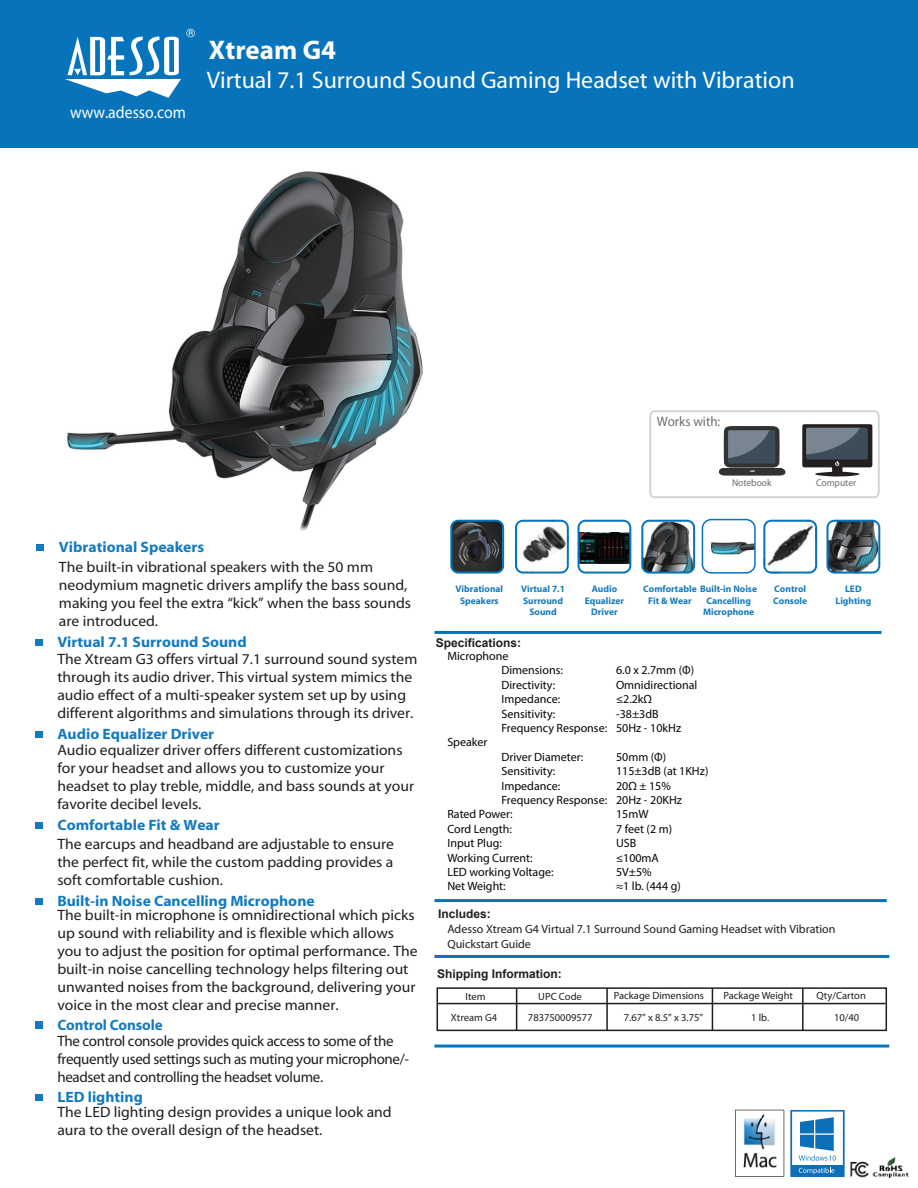
<style>
.page{position:relative;width:918px;height:1188px;background:#fff}
.page>*{position:absolute;margin:0;border:0;box-sizing:border-box;transform-origin:0 0}
.t1{font:700 27px "Myriad";color:#fff}
.t2{font:24px "Myriad";color:#fff}
.t3{font:17.1px "Myriad";color:#fff;scale:.92 1}
.t4{font:15px/18px "Myriad";color:#201d1e;scale:1.04 1}
.t5{font:15px/18px "Myriad";letter-spacing:-.02em;color:#201d1e}
.t6{font:700 15px "Myriad";color:#147ac0;scale:1.04 1}
.t7{font:700 15px "Myriad";color:#147ac0}
.t8{font:13.8px "Myriad Pro";color:#6c6d70;scale:.95 1}
.t9{font:12px/14.4px "Myriad Pro";color:#040503}
.t10{font:12px/14.4px "Myriad Pro";color:#050604}
.t11{font:12px/14.4px "Myriad";color:#201d1e}
.t12{font:700 12px "Arial";color:#201d1e}
.t13{font:10.5px "Myriad";color:#201d1e}
.t14{font:9.9px "Myriad";color:#6c6d70;scale:.96 1}
.t15{font:700 9.45px/11.4px "Myriad";color:#137abf;text-align:center}
</style>
<div class="page">
<img style="left:711px;top:522px;width:42px;height:49px">
<hr style="left:434px;top:899px;width:453px;height:3px;background:#0673bb">
<hr style="left:434px;top:955px;width:455px;height:3px;background:#0673bb">
<hr style="left:434px;top:1045px;width:455px;height:3px;background:#0673bb">
<div style="left:0;top:0;width:918px;height:147px;background:#0673bb"></div>
<hr style="left:434px;top:631px;width:447px;height:3px;background:#0673bb">
<svg style="left:65px;top:29px;width:130px;height:69px"></svg>
<hr style="left:516px;top:989px;width:1px;height:42px;background:#201d1e">
<hr style="left:606px;top:988px;width:2px;height:42px;background:#201d1e">
<hr style="left:712px;top:988px;width:1px;height:42px;background:#201d1e">
<hr style="left:802px;top:988px;width:2px;height:42px;background:#201d1e">
<div style="left:437px;top:987px;width:450px;height:44px;border:2px solid #201d1e"></div>
<hr style="left:437px;top:1003px;width:448px;height:1px;background:#201d1e">
<svg style="left:826px;top:520px;width:54px;height:54px;background:#566b76"></svg>
<svg style="left:641px;top:520px;width:54px;height:54px;background:#61727d"></svg>
<div style="left:35px;top:822px;width:7px;height:7px;background:#147ac0"></div>
<div style="left:35px;top:639px;width:7px;height:7px;background:#147ac0"></div>
<div style="left:36px;top:544px;width:8px;height:7px;background:#147ac0"></div>
<div style="left:35px;top:731px;width:7px;height:7px;background:#147ac0"></div>
<div style="left:35px;top:898px;width:7px;height:7px;background:#147ac0"></div>
<div style="left:35px;top:1022px;width:7px;height:7px;background:#147ac0"></div>
<div style="left:35px;top:1094px;width:7px;height:7px;background:#147ac0"></div>
<img style="left:735px;top:1109px;width:50px;height:68px">
<div style="left:790px;top:1109px;width:56px;height:68px;background:#62a1d1"></div>
<svg style="left:794px;top:1164px;width:47px;height:10px"></svg>
<div style="left:792px;top:1111px;width:51px;height:53px;background:#fff"></div>
<div style="left:791px;top:1110px;width:53px;height:67px;border:2px solid #0d6fb8"></div>
<svg style="left:799px;top:1168px;width:35px;height:6px"></svg>
<svg style="left:799px;top:1117px;width:37px;height:44px"></svg>
<img style="left:850px;top:1157px;width:59px;height:20px">
<svg style="left:649px;top:410px;width:231px;height:88px"></svg>
<svg style="left:515px;top:520px;width:54px;height:54px"></svg>
<svg style="left:450px;top:520px;width:54px;height:54px;background:#34434e"></svg>
<svg style="left:578px;top:520px;width:53px;height:54px"></svg>
<img style="left:529px;top:520px;width:40px;height:34px">
<img style="left:515px;top:538px;width:41px;height:34px">
<img style="left:550px;top:520px;width:19px;height:23px">
<img style="left:515px;top:548px;width:18px;height:25px">
<div style="left:702px;top:519px;width:54px;height:55px;border:2px solid #0673bb;border-radius:9px"></div>
<img style="left:769px;top:519px;width:49px;height:48px">
<img style="left:763px;top:520px;width:54px;height:54px">
<img style="left:67px;top:171px;width:356px;height:360px">
<h1 class="t1" style="left:209px;top:36px;width:129px">Xtream G4</h1>
<p class="t3" style="left:70px;top:104px;width:127px">www.adesso.com</p>
<h2 class="t2" style="left:207px;top:68px;width:589px">Virtual 7.1 Surround Sound Gaming Headset with Vibration</h2>
<p class="t8" style="left:657px;top:413px;width:68px">Works with:</p>
<p class="t14" style="left:732px;top:478px;width:43px">Notebook</p>
<p class="t14" style="left:816px;top:478px;width:43px">Computer</p>
<p class="t6" style="left:59px;top:539px;width:141px">Vibrational Speakers</p>
<p class="t4" style="left:59px;top:559px;width:340px">The built-in vibrational speakers with the 50 mm neodymium magnetic drivers amplify the bass sound, making you feel the extra “kick” when the bass sounds are introduced.</p>
<p class="t6" style="left:57px;top:634px;width:184px">Virtual 7.1 Surround Sound</p>
<p class="t4" style="left:57px;top:651px;width:348px">The Xtream G3 offers virtual 7.1 surround sound system through its audio driver. This virtual system mimics the audio effect of a multi-speaker system set up by using different algorithms and simulations through its driver.</p>
<p class="t6" style="left:57px;top:726px;width:152px">Audio Equalizer Driver</p>
<p class="t4" style="left:57px;top:742px;width:345px">Audio equalizer driver offers different customizations for your headset and allows you to customize your headset to play treble, middle, and bass sounds at your favorite decibel levels.</p>
<p class="t6" style="left:57px;top:817px;width:158px">Comfortable Fit &amp; Wear</p>
<p class="t4" style="left:57px;top:836px;width:325px;text-align:justify">The earcups and headband are adjustable to ensure the perfect fit, while the custom padding provides a soft comfortable cushion.</p>
<p class="t6" style="left:57px;top:893px;width:249px">Built-in Noise Cancelling Microphone</p>
<p class="t4" style="left:57px;top:907px;width:348px">The built-in microphone is omnidirectional which picks up sound with reliability and is flexible which allows you to adjust the position for optimal performance. The built-in noise cancelling technology helps filtering out unwanted noises from the background, delivering your voice in the most clear and precise manner.</p>
<p class="t7" style="left:57px;top:1017px;width:107px">Control Console</p>
<p class="t5" style="left:57px;top:1032px;width:353px">The control console provides quick access to some of the frequently used settings such as muting your microphone/- headset and controlling the headset volume.</p>
<p class="t6" style="left:57px;top:1089px;width:84px">LED lighting</p>
<p class="t4" style="left:57px;top:1104px;width:323px">The LED lighting design provides a unique look and aura to the overall design of the headset.</p>
<p class="t15" style="left:456px;top:584px;width:49px">Vibrational<br>Speakers</p>
<p class="t15" style="left:585px;top:584px;width:41px">Audio<br>Equalizer<br>Driver</p>
<p class="t15" style="left:521px;top:584px;width:45px">Virtual 7.1<br>Surround<br>Sound</p>
<p class="t12" style="left:436px;top:634px;width:87px">Specifications:</p>
<p class="t15" style="left:648px;top:584px;width:110px;text-align:left;text-indent:-5px">Comfortable Built-in Noise<br>Fit &amp; Wear</p>
<p class="t15" style="left:703px;top:595px;width:53px">Cancelling<br>Microphone</p>
<p class="t15" style="left:773px;top:584px;width:35px;text-align:left">Control<br>Console</p>
<p class="t15" style="left:836px;top:584px;width:37px">LED<br>Lighting</p>
<p class="t9" style="left:447px;top:649px;width:63px">Microphone</p>
<p class="t9" style="left:501px;top:663px;width:63px">Dimensions:</p>
<p class="t9" style="left:501px;top:677px;width:56px">Directivity:</p>
<p class="t9" style="left:501px;top:692px;width:60px">Impedance:</p>
<p class="t9" style="left:501px;top:706px;width:56px">Sensitivity:</p>
<p class="t9" style="left:501px;top:721px;width:107px">Frequency Response:</p>
<p class="t9" style="left:447px;top:735px;width:42px">Speaker</p>
<p class="t9" style="left:501px;top:749px;width:83px">Driver Diameter:</p>
<p class="t9" style="left:501px;top:764px;width:56px">Sensitivity:</p>
<p class="t9" style="left:501px;top:778px;width:60px">Impedance:</p>
<p class="t9" style="left:501px;top:793px;width:107px">Frequency Response:</p>
<p class="t9" style="left:447px;top:807px;width:67px">Rated Power:</p>
<p class="t9" style="left:447px;top:821px;width:66px">Cord Length:</p>
<p class="t9" style="left:447px;top:836px;width:56px">Input Plug:</p>
<p class="t9" style="left:447px;top:850px;width:87px">Working Current:</p>
<p class="t9" style="left:447px;top:865px;width:108px">LED working Voltage:</p>
<p class="t9" style="left:447px;top:879px;width:60px">Net Weight:</p>
<p class="t10" style="left:616px;top:663px;width:83px">6.0 x 2.7mm (Φ)<br>Omnidirectional ≤2.2kΩ -38±3dB<br>50Hz - 10kHz</p>
<p class="t10" style="left:616px;top:749px;width:94px">50mm (Φ)<br>115±3dB (at 1KHz)<br>20Ω ± 15%<br>20Hz - 20KHz</p>
<p class="t9" style="left:616px;top:807px;width:66px">15mW<br>7 feet (2 m)<br>USB ≤100mA<br>5V±5%<br>≈1 lb. (444 g)</p>
<p class="t11" style="left:447px;top:923px;width:390px">Adesso Xtream G4 Virtual 7.1 Surround Sound Gaming Headset with Vibration<br>Quickstart Guide</p>
<p class="t12" style="left:438px;top:905px;width:54px">Includes:</p>
<p class="t12" style="left:437px;top:965px;width:126px">Shipping Information:</p>
<p class="t13" style="left:465px;top:991px;width:22px">Item</p>
<p class="t13" style="left:538px;top:991px;width:45px">UPC Code</p>
<p class="t13" style="left:614px;top:991px;width:92px">Package Dimensions</p>
<p class="t13" style="left:723px;top:990px;width:71px">Package Weight</p>
<p class="t13" style="left:817px;top:990px;width:51px">Qty/Carton</p>
<p class="t13" style="left:451px;top:1013px;width:48px">Xtream G4</p>
<p class="t13" style="left:528px;top:1013px;width:66px">783750009577</p>
<p class="t13" style="left:624px;top:1012px;width:81px">7.67” x 8.5” x 3.75”</p>
<p class="t13" style="left:751px;top:1012px;width:20px">1 lb.</p>
<p class="t13" style="left:834px;top:1012px;width:27px">10/40</p>
</div>
